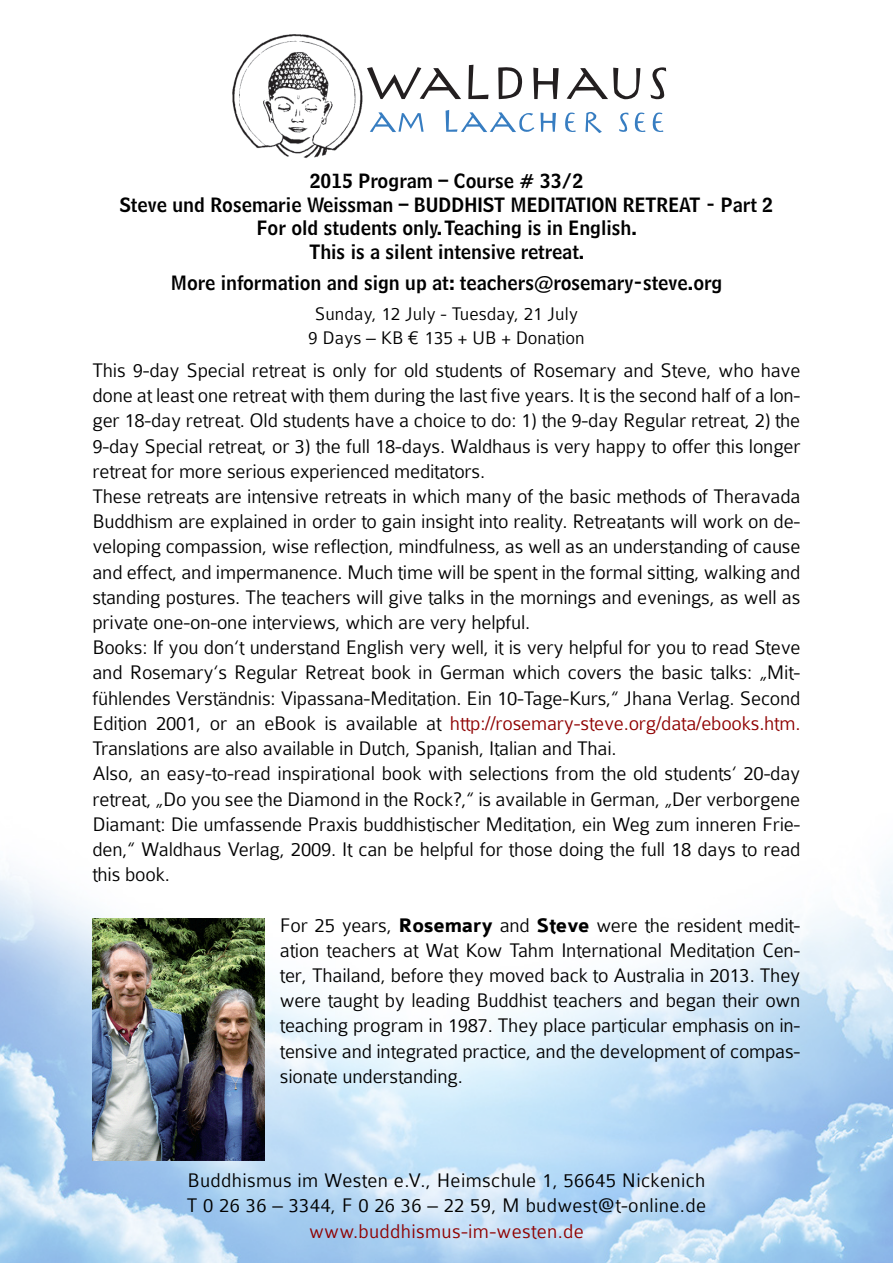
<style>
.page{position:relative;width:893px;height:1263px;background:#fff}
.page>*{position:absolute;margin:0;border:0;box-sizing:border-box;transform-origin:0 0}
.t1{font:300 21px/25.2px "Colaborate";letter-spacing:-.01em;color:#000;text-align:justify}
.t2{font:300 21px/25.2px "Colaborate";letter-spacing:.015em;color:#000;text-align:center}
.t3{font:19.5px/23.4px "Bell Centennial Name And Number";color:#000;text-align:center}
.t4{font:300 19.5px/23.4px "Colaborate";color:#000;text-align:center}
.s1{color:#8f0000}
.s2{font-weight:700}
</style>
<div class="page">
<img style="left:0;top:865px;width:893px;height:398px">
<img style="left:232px;top:34px;width:131px;height:124px">
<svg style="left:468px;top:65px;width:20px;height:34px"></svg>
<svg style="left:533px;top:68px;width:26px;height:31px"></svg>
<svg style="left:650px;top:67px;width:16px;height:33px"></svg>
<svg style="left:367px;top:67px;width:94px;height:32px"></svg>
<svg style="left:498px;top:67px;width:25px;height:32px"></svg>
<svg style="left:567px;top:68px;width:73px;height:31px"></svg>
<svg style="left:565px;top:112px;width:11px;height:20px"></svg>
<svg style="left:541px;top:113px;width:15px;height:19px"></svg>
<svg style="left:619px;top:112px;width:9px;height:20px"></svg>
<svg style="left:652px;top:112px;width:11px;height:20px"></svg>
<svg style="left:634px;top:112px;width:11px;height:20px"></svg>
<svg style="left:370px;top:112px;width:54px;height:20px"></svg>
<svg style="left:446px;top:110px;width:88px;height:22px"></svg>
<svg style="left:585px;top:112px;width:17px;height:21px"></svg>
<img style="left:92px;top:918px;width:173px;height:242px">
<p class="t3" style="left:120px;top:169px;width:655px">2015 Program – Course # 33/2<br>Steve und Rosemarie Weissman – BUDDHIST MEDITATION RETREAT - Part 2<br>For old students only. Teaching is in English.<br>This is a silent intensive retreat.</p>
<p class="t3" style="left:171px;top:270px;width:553px">More information and sign up at: teachers@rosemary-steve.org</p>
<p class="t4" style="left:308px;top:303px;width:278px">Sunday, 12 July - Tuesday, 21 July<br>9 Days – KB ¤ 135 + UB + Donation</p>
<p class="t1" style="left:92px;top:358px;width:710px">This 9-day Special retreat is only for old students of Rosemary and Steve, who have done at least one retreat with them during the last five years. It is the second half of a lon&shy;ger 18-day retreat. Old students have a choice to do: 1) the 9-day Regular retreat, 2) the 9-day Special retreat, or 3) the full 18-days. Waldhaus is very happy to offer this longer retreat for more serious experienced meditators.</p>
<p class="t1" style="left:92px;top:484px;width:710px">These retreats are intensive retreats in which many of the basic methods of Theravada Buddhism are explained in order to gain insight into reality. Retreatants will work on de&shy;veloping compassion, wise reflection, mindfulness, as well as an understanding of cause and effect, and impermanence. Much time will be spent in the formal sitting, walking and standing postures. The teachers will give talks in the mornings and evenings, as well as private one-on-one interviews, which are very helpful.</p>
<p class="t1" style="left:92px;top:635px;width:710px">Books: If you don‘t understand English very well, it is very helpful for you to read Steve and Rosemary‘s Regular Retreat book in German which covers the basic talks: „Mit&shy;fühlendes Verständnis: Vipassana-Meditation. Ein 10-Tage-Kurs,“ Jhana Verlag. Second Edition 2001, or an eBook is available at <span class="s1">http://rosemary-steve.org/data/ebooks.htm.<br></span>Translations are also available in Dutch, Spanish, Italian and Thai.</p>
<p class="t1" style="left:92px;top:761px;width:710px">Also, an easy-to-read inspirational book with selections from the old students‘ 20-day retreat, „Do you see the Diamond in the Rock?,“ is available in German, „Der verborgene Diamant: Die umfassende Praxis buddhistischer Meditation, ein Weg zum inneren Frie&shy;den,“ Waldhaus Verlag, 2009. It can be helpful for those doing the full 18 days to read this book.</p>
<p class="t1" style="left:280px;top:912px;width:522px">For 25 years, <span class="s2">Rosemary</span> and <span class="s2">Steve</span> were the resident medit&shy;ation teachers at Wat Kow Tahm International Meditation Cen&shy;ter, Thailand, before they moved back to Australia in 2013. They were taught by leading Buddhist teachers and began their own teaching program in 1987. They place particular emphasis on in&shy;tensive and integrated practice, and the development of compas&shy;sionate understanding.</p>
<p class="t2" style="left:187px;top:1168px;width:521px">Buddhismus im Westen e.V., Heimschule 1, 56645 Nickenich<br>T 0 26 36 – 3344, F 0 26 36 – 22 59, M budwest@t-online.de <span class="s1">www.buddhismus-im-westen.de</span></p>
</div>
